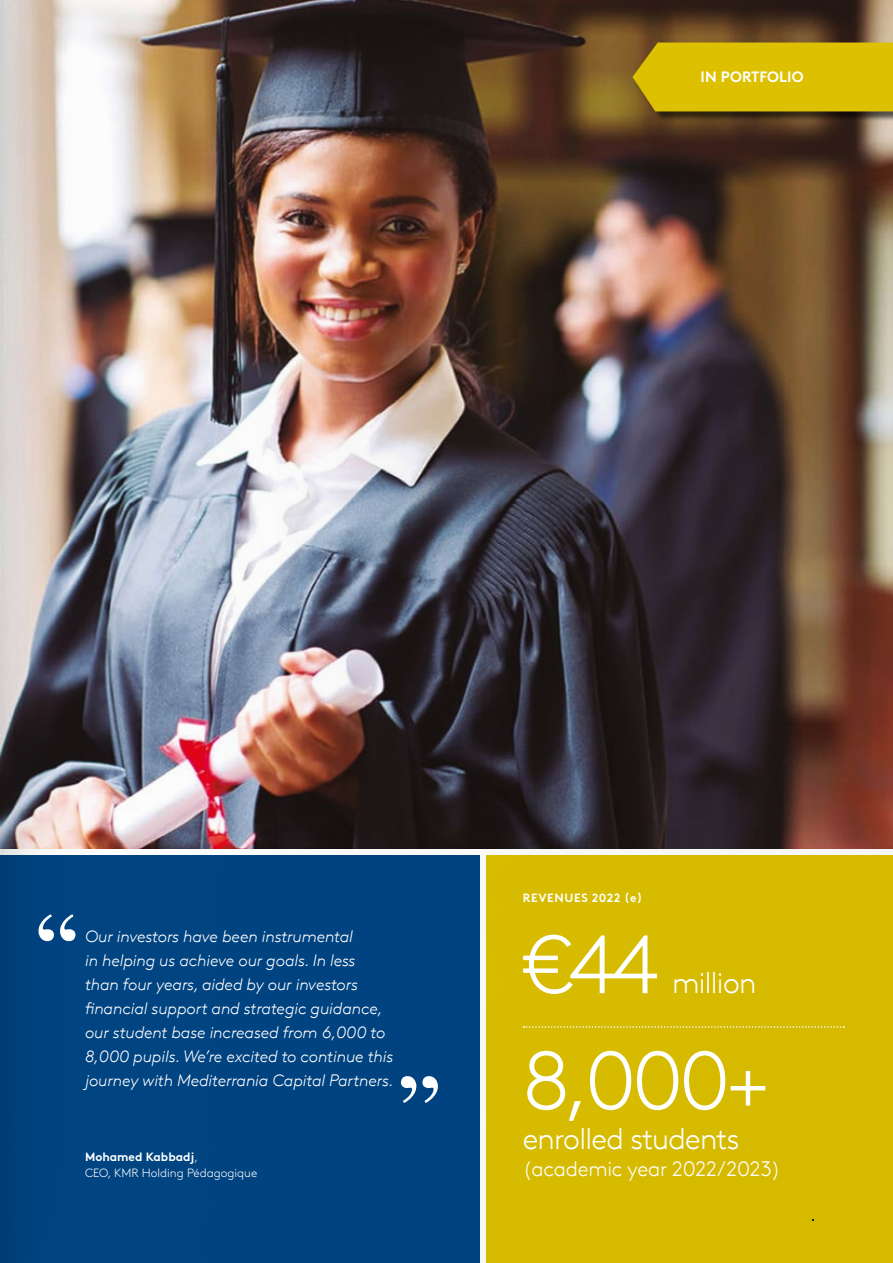
<style>
.page{position:relative;width:893px;height:1263px;background:#fff}
.page>*{position:absolute;margin:0;border:0;box-sizing:border-box;transform-origin:0 0}
.t1{font:300 82.5px/116.1px "Kantar Brown TT";color:#fff}
.t2{font:300 30px "Kantar Brown TT";letter-spacing:-.025em;color:#fff}
.t3{font:300 21px "Kantar Brown TT";letter-spacing:-.01em;color:#fff}
.t4{font:italic 300 16.5px/24px "Kantar Brown TT";letter-spacing:-.01em;color:#fff}
.t5{font:700 15px "Kantar Brown";letter-spacing:.005em;color:#fff}
.t6{font:300 12px/16.5px "Kantar Brown";color:#fff}
.t7{font:700 12px "Kantar Brown";letter-spacing:.05em;color:#fff}
.s1{font-weight:700}
</style>
<div class="page">
<div style="left:486px;top:855px;width:407px;height:408px;background:#d6ba00"></div>
<img style="left:0;top:0;width:893px;height:848px">
<div style="left:0;top:855px;width:479px;height:408px;background:#004584"></div>
<svg style="left:401px;top:1076px;width:37px;height:27px"></svg>
<div style="left:634px;top:44px;width:259px;height:78px;background:#000;opacity:.6"></div>
<div style="left:632px;top:43px;width:261px;height:68px;background:#ddc100"></div>
<svg style="left:523px;top:1026px;width:321px;height:2px"></svg>
<svg style="left:38px;top:914px;width:37px;height:27px"></svg>
<p class="t5" style="left:701px;top:65px;width:105px">IN PORTFOLIO</p>
<p class="t4" style="left:85px;top:923px;width:310px">Our investors have been instrumental<br>in helping us achieve our goals. In less<br>than four years, aided by our investors financial support and strategic guidance, our student base increased from 6,000 to 8,000 pupils. We’re excited to continue this journey with Mediterrania Capital Partners.</p>
<p class="t6" style="left:85px;top:1147px;width:174px"><span class="s1">Mohamed Kabbadj</span>,<br>CEO, KMR Holding Pédagogique</p>
<p class="t7" style="left:523px;top:888px;width:121px">REVENUES 2022 (e)</p>
<h1 class="t1" style="left:523px;top:901px;width:249px">€44<br>8,000+</h1>
<h2 class="t2" style="left:523px;top:1117px;width:218px">enrolled students</h2>
<p class="t3" style="left:523px;top:1153px;width:259px">(academic year 2022/2023)</p>
<h2 class="t2" style="left:672px;top:961px;width:86px">million</h2>
</div>
